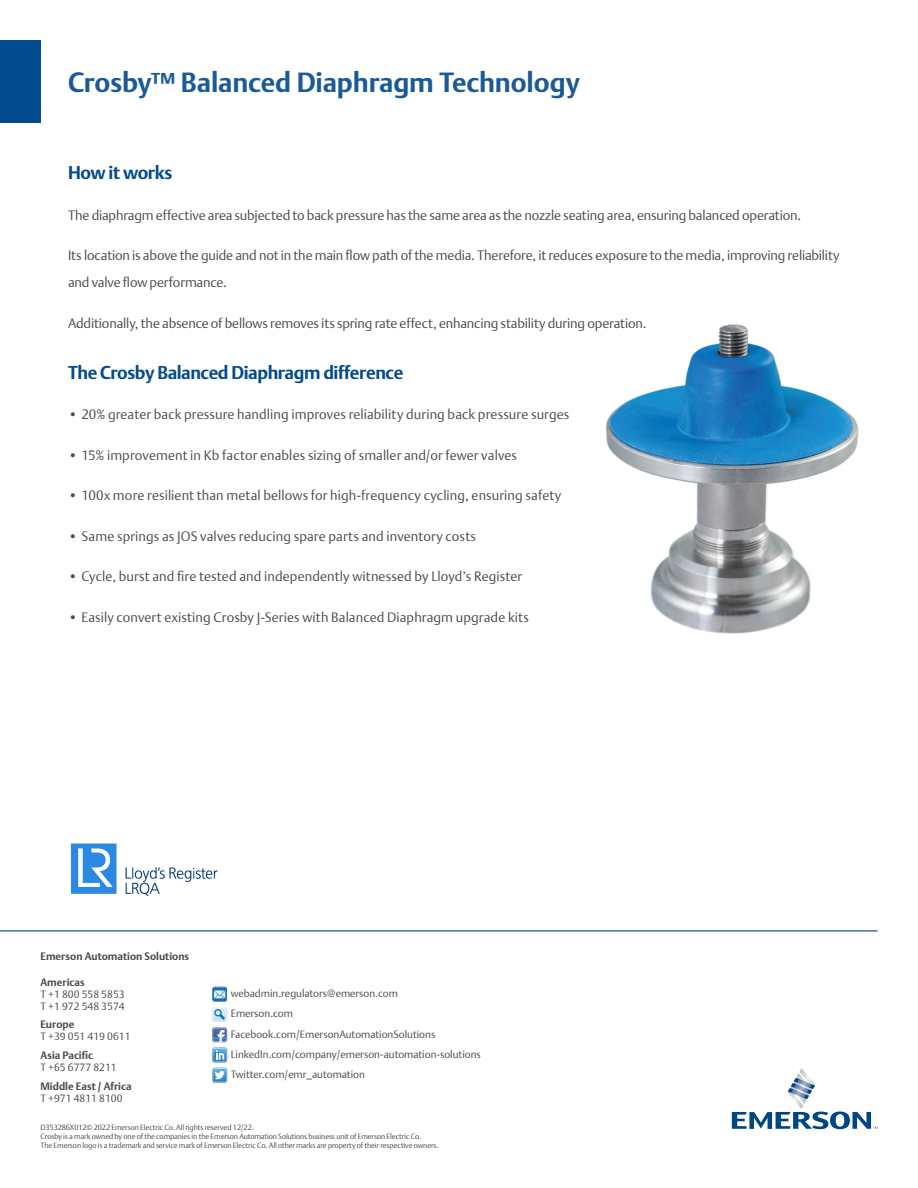
<style>
.page{position:relative;width:918px;height:1188px;background:#fff}
.page>*{position:absolute;margin:0;border:0;box-sizing:border-box;transform-origin:0 0}
.Heading-Back{font:700 27px "DTL Argo T";letter-spacing:-.005em;color:#1a5a99}
.Body_Subhead{font:700 18px "DTL Argo T";letter-spacing:-.02em;color:#004a8d}
.Body_Copy{font:300 13.5px/27px "DTL Argo T";color:#4b4c4d}
.t1{font:300 10.5px/12px "DTL Argo T";color:#4b4c4d}
.t2{font:700 10.5px/12px "DTL Argo T";color:#4b4c4d}
.t3{font:300 7.5px "DTL Argo T";letter-spacing:-.015em;color:#4b4c4d}
.s1{font-weight:700}
.s2{font-weight:300}
</style>
<div class="page">
<svg style="left:732px;top:1068px;width:146px;height:61px"></svg>
<svg style="left:212px;top:1068px;width:15px;height:15px"></svg>
<svg style="left:212px;top:987px;width:16px;height:75px"></svg>
<div style="left:0;top:40px;width:40px;height:83px;background:#004a8d"></div>
<hr style="left:0;top:930px;width:878px;height:2px;background:#1a5a99">
<img style="left:606px;top:324px;width:253px;height:310px">
<img style="left:70px;top:843px;width:148px;height:53px">
<p class="Heading-Back" style="left:68px;top:66px;width:513px">Crosby™ Balanced Diaphragm Technology</p>
<p class="Body_Subhead" style="left:68px;top:162px;width:106px">How it works</p>
<p class="Body_Copy" style="left:68px;top:201px;width:735px">The diaphragm effective area subjected to back pressure has the same area as the nozzle seating area, ensuring balanced operation.</p>
<p class="Body_Copy" style="left:68px;top:242px;width:773px">Its location is above the guide and not in the main flow path of the media. Therefore, it reduces exposure to the media, improving reliability and valve flow performance.</p>
<p class="Body_Copy" style="left:68px;top:309px;width:580px">Additionally, the absence of bellows removes its spring rate effect, enhancing stability during operation.</p>
<p class="Body_Subhead" style="left:68px;top:362px;width:337px">The Crosby Balanced Diaphragm difference</p>
<p class="Body_Copy" style="left:68px;top:401px;width:503px">• 20% greater back pressure handling improves reliability during back pressure surges</p>
<p class="Body_Copy" style="left:68px;top:441px;width:451px">• 15% improvement in Kb factor enables sizing of smaller and/or fewer valves</p>
<p class="Body_Copy" style="left:68px;top:482px;width:495px">• 100x more resilient than metal bellows for high-frequency cycling, ensuring safety</p>
<p class="Body_Copy" style="left:68px;top:522px;width:410px">• Same springs as JOS valves reducing spare parts and inventory costs</p>
<p class="Body_Copy" style="left:68px;top:563px;width:456px">• Cycle, burst and fire tested and independently witnessed by Lloyd’s Register</p>
<p class="Body_Copy" style="left:68px;top:603px;width:463px">• Easily convert existing Crosby J-Series with Balanced Diaphragm upgrade kits</p>
<p class="t2" style="left:40px;top:950px;width:150px">Emerson Automation Solutions</p>
<p class="t1" style="left:40px;top:976px;width:86px"><span class="s1">Americas<br></span>T +1 800 558 5853<br>T +1 972 548 3574</p>
<p class="t1" style="left:40px;top:1019px;width:92px"><span class="s1">Europe<br></span>T +39 051 419 0611</p>
<p class="t1" style="left:40px;top:1049px;width:78px"><span class="s1">Asia Pacific<br></span>T +65 6777 8211</p>
<p class="t2" style="left:40px;top:1080px;width:93px">Middle East / Africa<br><span class="s2">T +971 4811 8100</span></p>
<p class="t3" style="left:40px;top:1122px;width:215px">D353286X012© 2022 Emerson Electric Co. All rights reserved 12/22.</p>
<p class="t3" style="left:40px;top:1131px;width:382px">Crosby is a mark owned by one of the companies in the Emerson Automation Solutions business unit of Emerson Electric Co.</p>
<p class="t3" style="left:40px;top:1140px;width:400px">The Emerson logo is a trademark and service mark of Emerson Electric Co. All other marks are property of their respective owners.</p>
<p class="t1" style="left:231px;top:987px;width:169px">webadmin.regulators@emerson.com</p>
<p class="t1" style="left:231px;top:1028px;width:206px">Facebook.com/EmersonAutomationSolutions</p>
<p class="t1" style="left:231px;top:1049px;width:252px">LinkedIn.com/company/emerson-automation-solutions</p>
<p class="t1" style="left:231px;top:1068px;width:136px">Twitter.com/emr_automation</p>
<p class="t1" style="left:231px;top:1007px;width:64px">Emerson.com</p>
</div>
